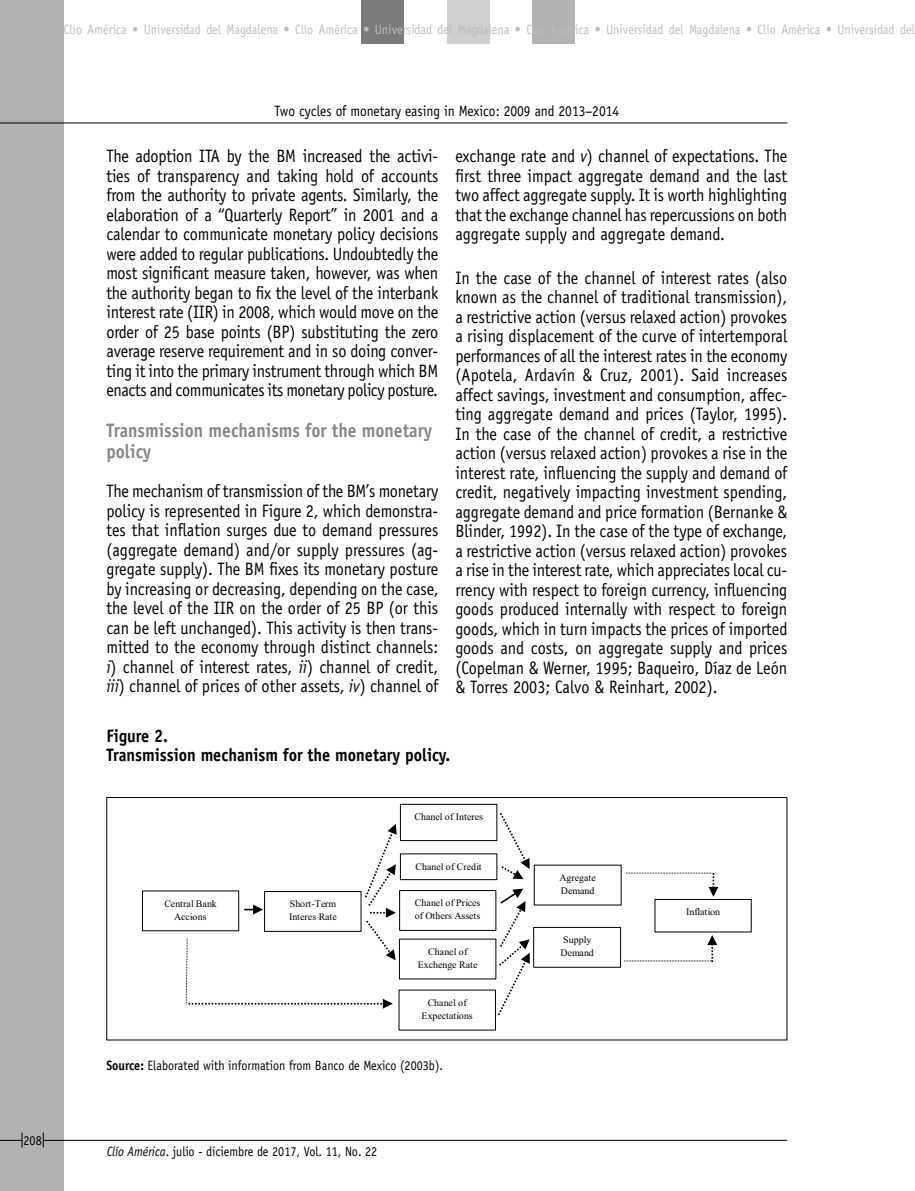
<style>
.page{position:relative;width:915px;height:1191px;background:#fff}
.page>*{position:absolute;margin:0;border:0;box-sizing:border-box;transform-origin:0 0}
.t1{font:700 19.5px/21px "Officina Sans";color:#878787;scale:.9 1}
.t2{font:18px/19.5px "Officina Sans";color:#000;text-align:justify;scale:.9 1}
.t3{font:700 18px/19.8px "Officina Sans";color:#000;scale:.9 1}
.t4{font:15px "Officina Sans";color:#000;scale:.9 1}
.t5{font:13.5px "Officina Sans";color:#bcbcbc;scale:.9 1}
.t6{font:13.5px "Officina Sans";color:#000;scale:.9 1}
.t7{font:9.9px/13px "Times New Roman";color:#000}
.s1{font-style:italic}
.s2{font-weight:700}
</style>
<div class="page">
<div style="left:0;top:0;width:64px;height:1191px;background:#b3b2b2"></div>
<hr style="left:43px;top:1140px;width:744px;height:1px;background:#000">
<svg style="left:43px;top:1132px;width:1px;height:15px"></svg>
<svg style="left:0;top:1132px;width:23px;height:15px"></svg>
<div style="left:361px;top:0;width:43px;height:44px;background:#7c7b7b"></div>
<div style="left:531px;top:0;width:43px;height:44px;background:#b3b2b2"></div>
<div style="left:446px;top:0;width:43px;height:44px;background:#d0d0d0"></div>
<hr style="left:0;top:123px;width:787px;height:1px;background:#000">
<div style="left:400px;top:804px;width:97px;height:37px;border:1px solid #000"></div>
<div style="left:400px;top:853px;width:97px;height:27px;background:#fff;border:1px solid #000"></div>
<div style="left:399px;top:890px;width:97px;height:40px;border:1px solid #000"></div>
<div style="left:533px;top:927px;width:87px;height:40px;background:#fff;border:1px solid #000"></div>
<div style="left:654px;top:899px;width:97px;height:33px;border:1px solid #000"></div>
<div style="left:142px;top:890px;width:97px;height:41px;border:1px solid #000"></div>
<svg style="left:185px;top:824px;width:211px;height:184px"></svg>
<svg style="left:500px;top:813px;width:29px;height:66px"></svg>
<svg style="left:496px;top:888px;width:33px;height:128px"></svg>
<svg style="left:626px;top:872px;width:92px;height:24px"></svg>
<svg style="left:624px;top:935px;width:93px;height:27px"></svg>
<div style="left:106px;top:797px;width:681px;height:243px;border:1px solid #000"></div>
<p class="t5" style="left:64px;top:21px;width:946px">Clío América • Universidad del Magdalena • Clío América • Universidad del Magdalena • Clío América • Universidad del Magdalena • Clío América • Universidad del</p>
<p class="t6" style="left:24px;top:1132px;width:22px">208</p>
<p class="t4" style="left:274px;top:102px;width:384px">Two cycles of monetary easing in Mexico: 2009 and 2013−2014</p>
<p class="t2" style="left:106px;top:147px;width:370px">The adoption ITA by the BM increased the activi&shy;ties of transparency and taking hold of accounts from the authority to private agents. Similarly, the elaboration of a “Quarterly Report” in 2001 and a calendar to communicate monetary policy decisions were added to regular publications. Undoubtedly the most significant measure taken, however, was when the authority began to fix the level of the interbank interest rate (IIR) in 2008, which would move on the order of 25 base points (BP) substituting the zero average reserve requirement and in so doing conver&shy;ting it into the primary instrument through which BM enacts and communicates its monetary policy posture.</p>
<p class="t1" style="left:106px;top:419px;width:363px">Transmission mechanisms for the monetary policy</p>
<p class="t2" style="left:106px;top:481px;width:370px">The mechanism of transmission of the BM’s monetary policy is represented in Figure 2, which demonstra&shy;tes that inflation surges due to demand pressures (aggregate demand) and/or supply pressures (ag&shy;gregate supply). The BM fixes its monetary posture by increasing or decreasing, depending on the case, the level of the IIR on the order of 25 BP (or this can be left unchanged). This activity is then trans&shy;mitted to the economy through distinct channels: <span class="s1">i</span>) channel of interest rates, <span class="s1">ii</span>) channel of credit, <span class="s1">iii</span>) channel of prices of other assets, <span class="s1">iv</span>) channel of</p>
<p class="t2" style="left:455px;top:146px;width:370px">exchange rate and <span class="s1">v</span>) channel of expectations. The first three impact aggregate demand and the last two affect aggregate supply. It is worth highlighting that the exchange channel has repercussions on both aggregate supply and aggregate demand.</p>
<p class="t2" style="left:455px;top:268px;width:370px">In the case of the channel of interest rates (also known as the channel of traditional transmission), a restrictive action (versus relaxed action) provokes a rising displacement of the curve of intertemporal performances of all the interest rates in the economy (Apotela, Ardavín &amp; Cruz, 2001). Said increases affect savings, investment and consumption, affec&shy;ting aggregate demand and prices (Taylor, 1995).<br>In the case of the channel of credit, a restrictive action (versus relaxed action) provokes a rise in the interest rate, influencing the supply and demand of credit, negatively impacting investment spending, aggregate demand and price formation (Bernanke &amp; Blinder, 1992). In the case of the type of exchange, a restrictive action (versus relaxed action) provokes a rise in the interest rate, which appreciates local cu&shy;rrency with respect to foreign currency, influencing goods produced internally with respect to foreign goods, which in turn impacts the prices of imported goods and costs, on aggregate supply and prices (Copelman &amp; Werner, 1995; Baqueiro, Díaz de León &amp; Torres 2003; Calvo &amp; Reinhart, 2002).</p>
<p class="t3" style="left:106px;top:725px;width:383px">Figure 2.<br>Transmission mechanism for the monetary policy.</p>
<p class="t7" style="left:164px;top:897px;width:54px;text-align:center">Central Bank<br>Accions</p>
<p class="t7" style="left:289px;top:898px;width:49px">Short-Term<br>Interes Rate</p>
<p class="t7" style="left:414px;top:811px;width:70px">Chanel of Interes</p>
<p class="t7" style="left:415px;top:860px;width:67px">Chanel of Credit</p>
<p class="t7" style="left:414px;top:897px;width:67px">Chanel of Prices of Others Assets</p>
<p class="t7" style="left:417px;top:946px;width:61px;text-align:center">Chanel of<br>Exchenge Rate</p>
<p class="t7" style="left:421px;top:997px;width:53px;text-align:center">Chanel of<br>Expectations</p>
<p class="t6" style="left:106px;top:1057px;width:375px"><span class="s2">Source:</span> Elaborated with information from Banco de Mexico (2003b).</p>
<p class="t6" style="left:107px;top:1144px;width:302px"><span class="s1">Clío América</span>. julio - diciembre de 2017, Vol. 11, No. 22</p>
<p class="t7" style="left:559px;top:872px;width:38px">Agregate<br>Demand</p>
<p class="t7" style="left:560px;top:934px;width:35px">Supply<br>Demand</p>
<p class="t7" style="left:685px;top:906px;width:36px">Inflation</p>
</div>
